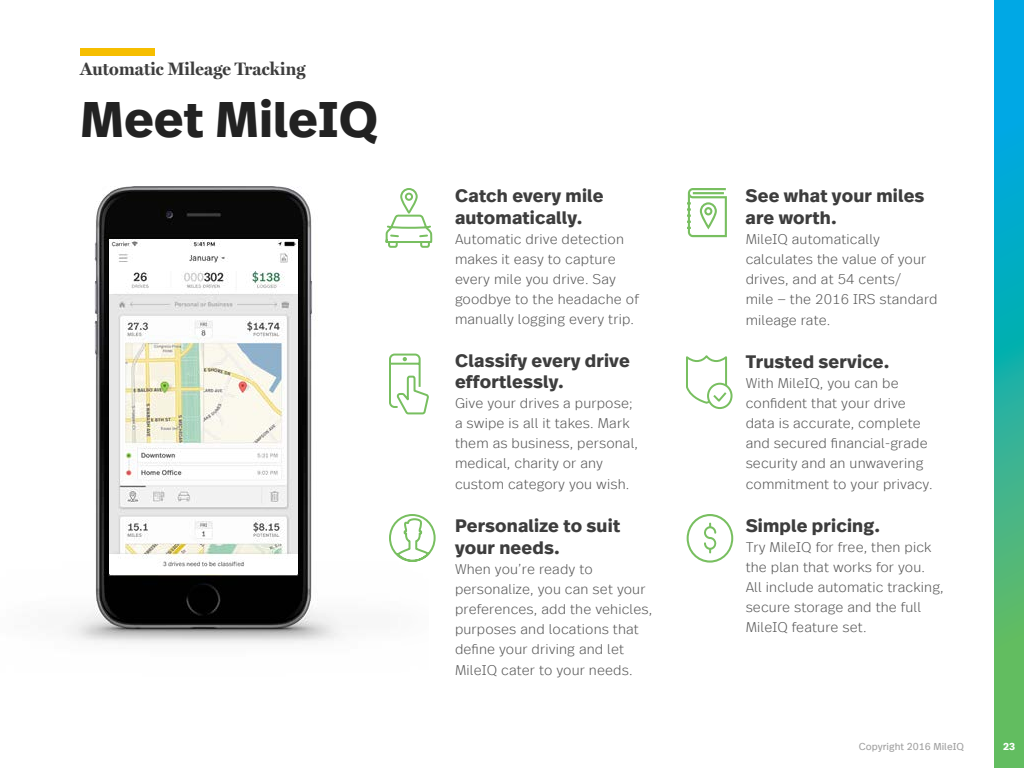
<style>
.page{position:relative;width:1024px;height:768px;background:#fff}
.page>*{position:absolute;margin:0;border:0;box-sizing:border-box;transform-origin:0 0}
.t1{font:700 50px "Real Text OT";color:#222}
.t2{font:700 18px/21.6px "Real Text Offc";letter-spacing:.01em;color:#3d3d3d}
.t3{font:700 18px "Miller Display";letter-spacing:.01em;color:#3d3d3d}
.t4{font:300 14px/20.2px "Real Text Offc";letter-spacing:.01em;color:#585858}
.t5{font:10px "Real Text Offc";color:#a2a2a2}
.t6{font:700 10px "Real Text Offc";color:#fff}
</style>
<div class="page">
<svg style="left:994px;top:0;width:30px;height:768px;background:#28b1a4"></svg>
<div style="left:80px;top:48px;width:75px;height:8px;background:#f6be00"></div>
<img style="left:67px;top:186px;width:273px;height:457px">
<img style="left:109px;top:239px;width:188px;height:335px">
<svg style="left:389px;top:353px;width:40px;height:62px"></svg>
<svg style="left:385px;top:188px;width:48px;height:60px"></svg>
<svg style="left:686px;top:355px;width:47px;height:54px"></svg>
<svg style="left:389px;top:514px;width:47px;height:48px"></svg>
<svg style="left:687px;top:514px;width:46px;height:49px"></svg>
<svg style="left:687px;top:188px;width:40px;height:49px"></svg>
<p class="t3" style="left:80px;top:58px;width:227px">Automatic Mileage Tracking</p>
<h1 class="t1" style="left:80px;top:86px;width:300px">Meet MileIQ</h1>
<p class="t2" style="left:455px;top:185px;width:150px">Catch every mile automatically.</p>
<p class="t4" style="left:455px;top:229px;width:185px">Automatic drive detection makes it easy to capture every mile you drive. Say goodbye to the headache of manually logging every trip.</p>
<p class="t2" style="left:455px;top:350px;width:176px">Classify every drive effortlessly.</p>
<p class="t4" style="left:455px;top:393px;width:185px">Give your drives a purpose; a swipe is all it takes. Mark them as business, personal, medical, charity or any custom category you wish.</p>
<p class="t2" style="left:455px;top:515px;width:167px">Personalize to suit your needs.</p>
<p class="t4" style="left:455px;top:559px;width:199px">When you’re ready to personalize, you can set your preferences, add the vehicles, purposes and locations that define your driving and let<br>MileIQ cater to your needs.</p>
<p class="t2" style="left:746px;top:185px;width:180px">See what your miles are worth.</p>
<p class="t4" style="left:746px;top:229px;width:193px">MileIQ automatically calculates the value of your drives, and at 54 cents/<br>mile — the 2016 IRS standard mileage rate.</p>
<p class="t2" style="left:746px;top:351px;width:145px">Trusted service.</p>
<p class="t4" style="left:746px;top:373px;width:188px">With MileIQ, you can be confident that your drive data is accurate, complete and secured financial-grade security and an unwavering commitment to your privacy.</p>
<p class="t2" style="left:746px;top:515px;width:136px">Simple pricing.</p>
<p class="t4" style="left:746px;top:538px;width:200px">Try MileIQ for free, then pick the plan that works for you.<br>All include automatic tracking, secure storage and the full<br>MileIQ feature set.</p>
<p class="t5" style="left:859px;top:740px;width:107px">Copyright 2016 MileIQ</p>
<p class="t6" style="left:1003px;top:740px;width:13px">23</p>
</div>
